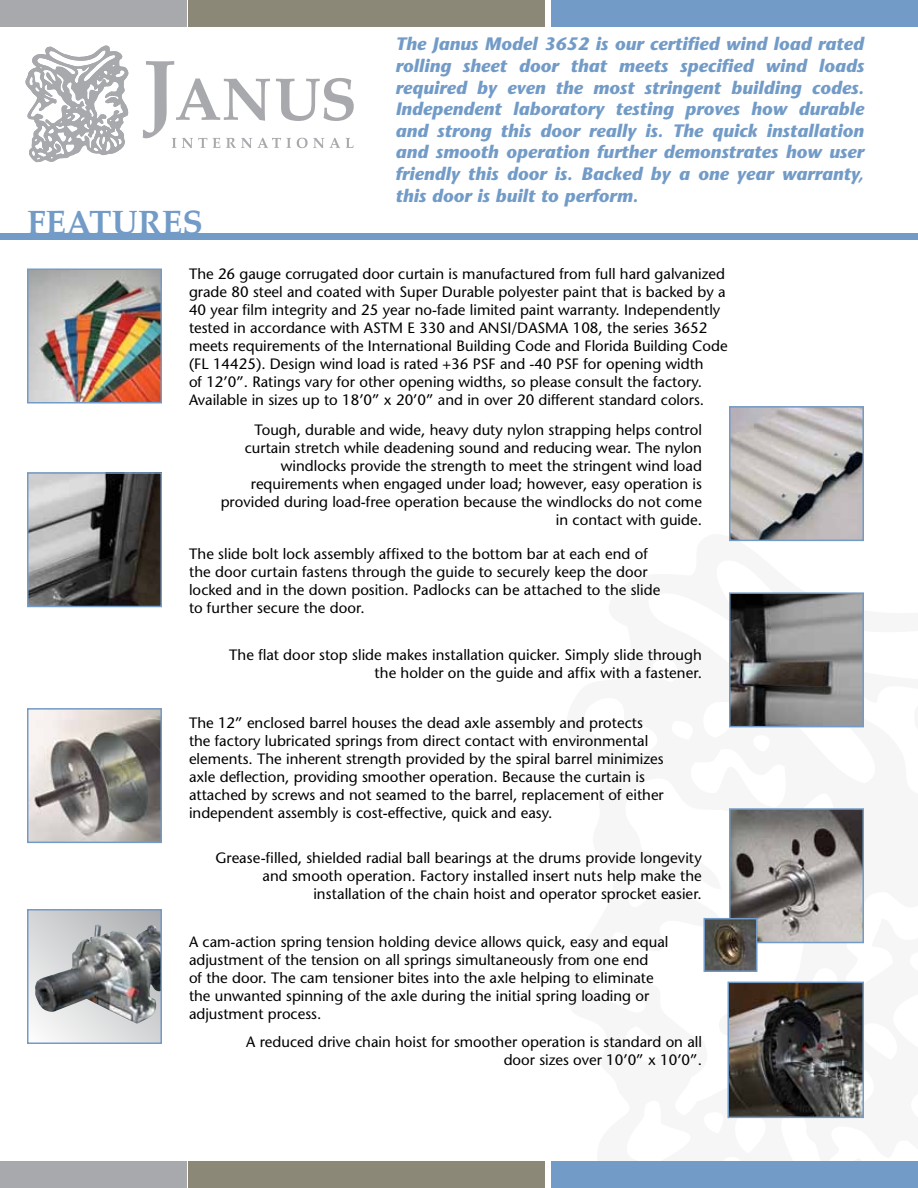
<style>
.page{position:relative;width:918px;height:1188px;background:#fff}
.page>*{position:absolute;margin:0;border:0;box-sizing:border-box;transform-origin:0 0}
.t1{font:700 33.6px "Palatino";color:#729bc7}
.t2{font:italic 700 18px/21.6px "Stone Sans";color:#729bc7;text-align:justify}
.t3{font:15px/18px "Stone Sans";color:#000}
</style>
<div class="page">
<div style="left:552px;top:0;width:366px;height:27px;background:#729bc7"></div>
<div style="left:189px;top:0;width:356px;height:27px;background:#8c8878"></div>
<div style="left:0;top:0;width:187px;height:27px;background:#a7a9ac"></div>
<div style="left:552px;top:1161px;width:366px;height:27px;background:#729bc7"></div>
<div style="left:189px;top:1161px;width:356px;height:27px;background:#8c8878"></div>
<div style="left:0;top:1161px;width:187px;height:27px;background:#a7a9ac"></div>
<div style="left:0;top:234px;width:918px;height:6px;background:#729bc7"></div>
<img style="left:30px;top:711px;width:129px;height:129px">
<div style="left:27px;top:708px;width:135px;height:135px;border:2px solid #729bc7"></div>
<img style="left:732px;top:409px;width:129px;height:129px">
<div style="left:729px;top:406px;width:135px;height:135px;border:2px solid #729bc7"></div>
<img style="left:731px;top:985px;width:130px;height:130px">
<div style="left:728px;top:982px;width:136px;height:136px;border:2px solid #729bc7"></div>
<img style="left:30px;top:271px;width:129px;height:130px">
<div style="left:27px;top:268px;width:135px;height:136px;border:2px solid #729bc7"></div>
<img style="left:732px;top:811px;width:129px;height:129px">
<div style="left:729px;top:808px;width:135px;height:135px;border:2px solid #729bc7"></div>
<img style="left:707px;top:921px;width:48px;height:48px">
<div style="left:704px;top:918px;width:54px;height:54px;border:2px solid #729bc7"></div>
<img style="left:30px;top:475px;width:129px;height:129px">
<div style="left:27px;top:472px;width:135px;height:135px;border:2px solid #729bc7"></div>
<img style="left:732px;top:595px;width:129px;height:129px">
<div style="left:729px;top:592px;width:135px;height:135px;border:2px solid #729bc7"></div>
<svg style="left:30px;top:912px;width:129px;height:129px"></svg>
<img style="left:35px;top:925px;width:124px;height:99px">
<div style="left:27px;top:909px;width:135px;height:135px;border:2px solid #729bc7"></div>
<svg style="left:142px;top:0;width:212px;height:148px"></svg>
<svg style="left:25px;top:45px;width:104px;height:118px"></svg>
<h1 class="t1" style="left:27px;top:194px;width:178px">FEATURES</h1>
<p class="t2" style="left:395px;top:33px;width:470px">The Janus Model 3652 is our certified wind load rated rolling sheet door that meets specified wind loads required by even the most stringent building codes.<br>Independent laboratory testing proves how durable and strong this door really is. The quick installation and smooth operation further demonstrates how user friendly this door is. Backed by a one year warranty, this door is built to perform.</p>
<p class="t3" style="left:189px;top:265px;width:540px">The 26 gauge corrugated door curtain is manufactured from full hard galvanized grade 80 steel and coated with Super Durable polyester paint that is backed by a 40 year film integrity and 25 year no-fade limited paint warranty. Independently tested in accordance with ASTM E 330 and ANSI/DASMA 108, the series 3652 meets requirements of the International Building Code and Florida Building Code (FL 14425). Design wind load is rated +36 PSF and -40 PSF for opening width<br>of 12’0”. Ratings vary for other opening widths, so please consult the factory.<br>Available in sizes up to 18’0” x 20’0” and in over 20 different standard colors.</p>
<p class="t3" style="left:221px;top:420px;width:483px;text-align:right">Tough, durable and wide, heavy duty nylon strapping helps control curtain stretch while deadening sound and reducing wear. The nylon windlocks provide the strength to meet the stringent wind load requirements when engaged under load; however, easy operation is provided during load-free operation because the windlocks do not come in contact with guide.</p>
<p class="t3" style="left:189px;top:544px;width:473px">The slide bolt lock assembly affixed to the bottom bar at each end of the door curtain fastens through the guide to securely keep the door locked and in the down position. Padlocks can be attached to the slide to further secure the door.</p>
<p class="t3" style="left:229px;top:645px;width:474px;text-align:right">The flat door stop slide makes installation quicker. Simply slide through the holder on the guide and affix with a fastener.</p>
<p class="t3" style="left:189px;top:713px;width:476px">The 12” enclosed barrel houses the dead axle assembly and protects the factory lubricated springs from direct contact with environmental elements. The inherent strength provided by the spiral barrel minimizes axle deflection, providing smoother operation. Because the curtain is attached by screws and not seamed to the barrel, replacement of either independent assembly is cost-effective, quick and easy.</p>
<p class="t3" style="left:215px;top:849px;width:488px;text-align:right">Grease-filled, shielded radial ball bearings at the drums provide longevity and smooth operation. Factory installed insert nuts help make the installation of the chain hoist and operator sprocket easier.</p>
<p class="t3" style="left:189px;top:933px;width:481px">A cam-action spring tension holding device allows quick, easy and equal adjustment of the tension on all springs simultaneously from one end<br>of the door. The cam tensioner bites into the axle helping to eliminate the unwanted spinning of the axle during the initial spring loading or adjustment process.</p>
<p class="t3" style="left:246px;top:1032px;width:457px;text-align:right">A reduced drive chain hoist for smoother operation is standard on all door sizes over 10’0” x 10’0”.</p>
</div>
